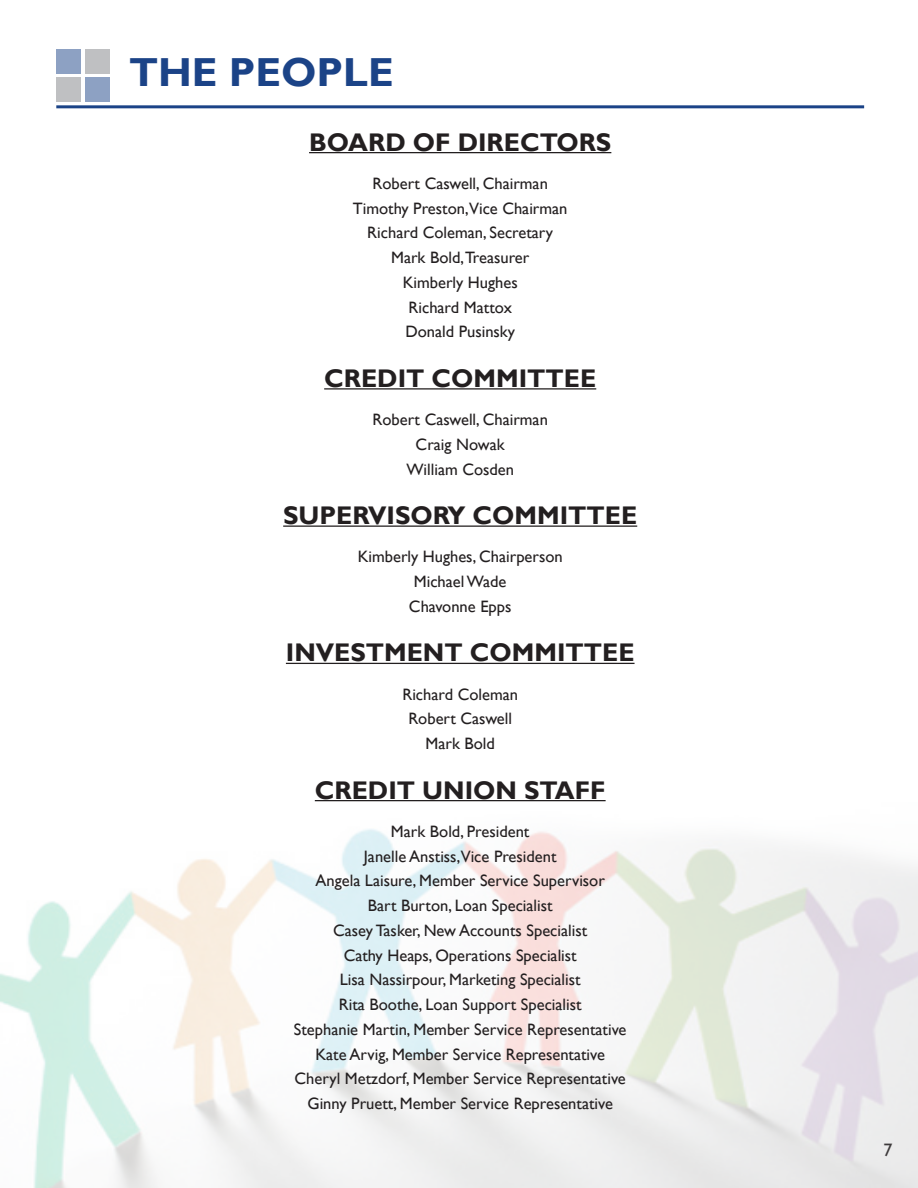
<style>
.page{position:relative;width:918px;height:1188px;background:#fff}
.page>*{position:absolute;margin:0;border:0;box-sizing:border-box;transform-origin:0 0}
.t1{font:700 40.5px "Gill Sans";color:#1b4387}
.t2{font:700 25.5px "Gill Sans";color:#231f20}
.t3{font:18px "Gill Sans";color:#231f20}
.t4{font:16.5px/24.8px "Gill Sans";color:#231f20;text-align:center}
</style>
<div class="page">
<img style="left:0;top:829px;width:918px;height:359px">
<hr style="left:309px;top:152px;width:302px;height:1px;background:#231f20">
<hr style="left:324px;top:388px;width:272px;height:2px;background:#231f20">
<hr style="left:283px;top:526px;width:354px;height:1px;background:#231f20">
<hr style="left:286px;top:663px;width:349px;height:1px;background:#231f20">
<hr style="left:315px;top:800px;width:291px;height:1px;background:#231f20">
<hr style="left:56px;top:105px;width:808px;height:3px;background:#1b4387">
<div style="left:56px;top:49px;width:25px;height:24px;background:#8da1c3"></div>
<div style="left:85px;top:49px;width:24px;height:24px;background:#bfc0c2"></div>
<div style="left:56px;top:77px;width:25px;height:25px;background:#bfc0c2"></div>
<div style="left:85px;top:77px;width:24px;height:25px;background:#8da1c3"></div>
<h1 class="t1" style="left:129px;top:48px;width:266px">THE PEOPLE</h1>
<h2 class="t2" style="left:309px;top:127px;width:304px">BOARD OF DIRECTORS</h2>
<p class="t4" style="left:353px;top:171px;width:216px">Robert Caswell, Chairman<br>Timothy Preston,Vice Chairman<br>Richard Coleman, Secretary<br>Mark Bold,Treasurer<br>Kimberly Hughes<br>Richard Mattox<br>Donald Pusinsky</p>
<h2 class="t2" style="left:324px;top:363px;width:274px">CREDIT COMMITTEE</h2>
<p class="t4" style="left:373px;top:408px;width:177px">Robert Caswell, Chairman<br>Craig Nowak<br>William Cosden</p>
<h2 class="t2" style="left:283px;top:500px;width:356px">SUPERVISORY COMMITTEE</h2>
<p class="t4" style="left:358px;top:545px;width:207px">Kimberly Hughes, Chairperson<br>Michael Wade<br>Chavonne Epps</p>
<h2 class="t2" style="left:286px;top:638px;width:350px">INVESTMENT COMMITTEE</h2>
<p class="t4" style="left:402px;top:682px;width:117px">Richard Coleman<br>Robert Caswell<br>Mark Bold</p>
<h2 class="t2" style="left:315px;top:775px;width:292px">CREDIT UNION STAFF</h2>
<p class="t4" style="left:294px;top:819px;width:334px">Mark Bold, President<br>Janelle Anstiss,Vice President<br>Angela Laisure, Member Service Supervisor<br>Bart Burton, Loan Specialist<br>Casey Tasker, New Accounts Specialist<br>Cathy Heaps, Operations Specialist<br>Lisa Nassirpour, Marketing Specialist<br>Rita Boothe, Loan Support Specialist<br>Stephanie Martin, Member Service Representative Kate Arvig, Member Service Representative Cheryl Metzdorf, Member Service Representative Ginny Pruett, Member Service Representative</p>
<p class="t3" style="left:883px;top:1140px;width:10px">7</p>
</div>
